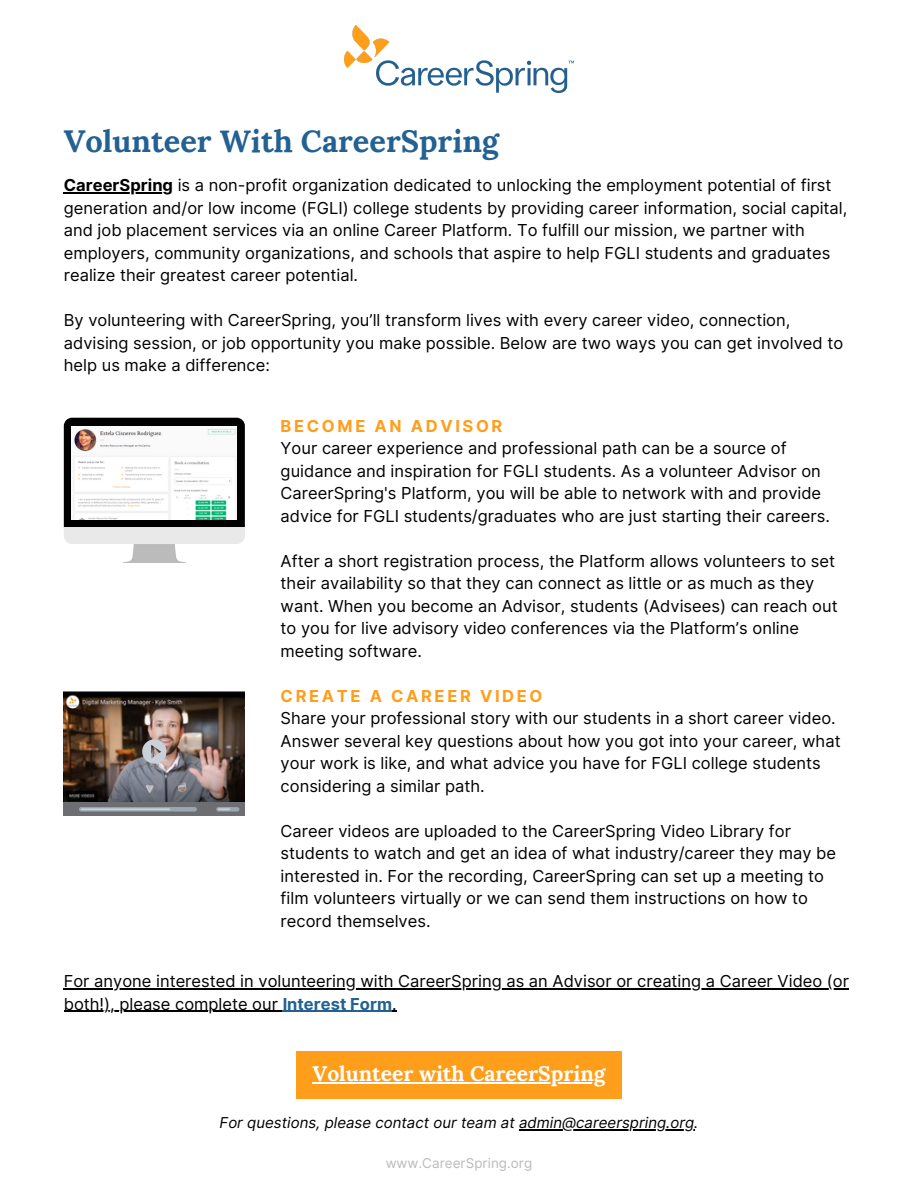
<style>
.page{position:relative;width:918px;height:1188px;background:#fff}
.page>*{position:absolute;margin:0;border:0;box-sizing:border-box;transform-origin:0 0}
.t1{font:700 30.75px "Lora";color:#236192}
.t2{font:700 21px "Lora";color:#fefefe}
.t3{font:16.5px/22.5px "Inter";color:#000}
.t4{font:700 16.5px "Inter";letter-spacing:.16em;color:#ff9e1b}
.t5{font:italic 15px "Inter";color:#000}
.t6{font:13.5px "Inter";color:#bdbab8}
.s1{font-weight:700}
.s2{font-weight:700;color:#236192}
</style>
<div class="page">
<img style="left:344px;top:26px;width:230px;height:66px">
<div style="left:296px;top:1051px;width:326px;height:47px;background:#ff9e1b"></div>
<hr style="left:313px;top:1083px;width:292px;height:1px;background:#fefefe">
<svg style="left:64px;top:418px;width:181px;height:145px"></svg>
<img style="left:71px;top:426px;width:166px;height:93px">
<img style="left:64px;top:692px;width:181px;height:111px">
<div style="left:64px;top:803px;width:181px;height:13px;background:#6d6e71"></div>
<svg style="left:79px;top:807px;width:160px;height:5px"></svg>
<svg style="left:142px;top:739px;width:25px;height:25px"></svg>
<hr style="left:64px;top:193px;width:109px;height:1px;background:#000">
<hr style="left:519px;top:1129px;width:175px;height:2px;background:#000">
<hr style="left:64px;top:988px;width:785px;height:1px;background:#000">
<hr style="left:64px;top:1011px;width:219px;height:1px;background:#000">
<hr style="left:283px;top:1011px;width:109px;height:1px;background:#236192">
<p class="t1" style="left:64px;top:121px;width:437px">Volunteer With CareerSpring</p>
<p class="t3" style="left:64px;top:174px;width:785px"><span class="s1">CareerSpring</span> is a non-profit organization dedicated to unlocking the employment potential of first generation and/or low income (FGLI) college students by providing career information, social capital, and job placement services via an online Career Platform. To fulfill our mission, we partner with employers, community organizations, and schools that aspire to help FGLI students and graduates realize their greatest career potential.</p>
<p class="t3" style="left:64px;top:309px;width:781px">By volunteering with CareerSpring, you’ll transform lives with every career video, connection, advising session, or job opportunity you make possible. Below are two ways you can get involved to help us make a difference:</p>
<p class="t4" style="left:281px;top:416px;width:223px">BECOME AN ADVISOR</p>
<p class="t3" style="left:281px;top:437px;width:551px">Your career experience and professional path can be a source of guidance and inspiration for FGLI students. As a volunteer Advisor on CareerSpring's Platform, you will be able to network with and provide advice for FGLI students/graduates who are just starting their careers.</p>
<p class="t3" style="left:281px;top:550px;width:559px">After a short registration process, the Platform allows volunteers to set their availability so that they can connect as little or as much as they want. When you become an Advisor, students (Advisees) can reach out to you for live advisory video conferences via the Platform’s online meeting software.</p>
<p class="t4" style="left:281px;top:686px;width:263px">CREATE A CAREER VIDEO</p>
<p class="t3" style="left:281px;top:707px;width:562px">Share your professional story with our students in a short career video.<br>Answer several key questions about how you got into your career, what your work is like, and what advice you have for FGLI college students considering a similar path.</p>
<p class="t3" style="left:281px;top:820px;width:557px">Career videos are uploaded to the CareerSpring Video Library for students to watch and get an idea of what industry/career they may be interested in. For the recording, CareerSpring can set up a meeting to film volunteers virtually or we can send them instructions on how to record themselves.</p>
<p class="t3" style="left:64px;top:970px;width:787px">For anyone interested in volunteering with CareerSpring as an Advisor or creating a Career Video (or both!), please complete our <span class="s2">Interest Form</span>.</p>
<p class="t2" style="left:313px;top:1060px;width:294px">Volunteer with CareerSpring</p>
<p class="t5" style="left:220px;top:1114px;width:480px">For questions, please contact our team at admin@careerspring.org.</p>
<p class="t6" style="left:386px;top:1155px;width:148px">www.CareerSpring.org</p>
</div>
